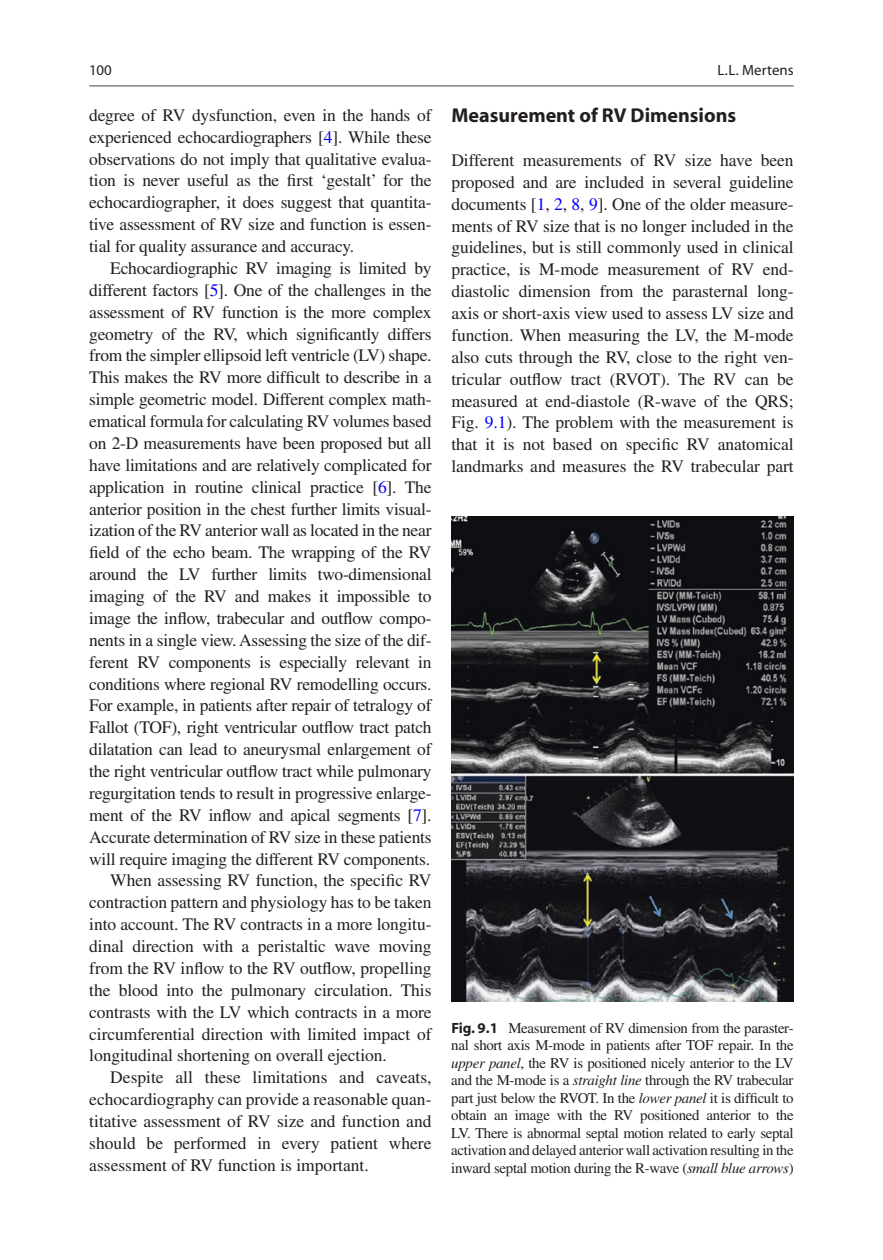
<style>
.page{position:relative;width:883px;height:1260px;background:#fff}
.page>*{position:absolute;margin:0;border:0;box-sizing:border-box;transform-origin:0 0}
.t1{font:700 20.12px "Lbvtnt Myriad";color:#231f20}
.t2{font:17.5px/21.9px "Gfglxl Times";letter-spacing:-.015em;color:#231f20;text-align:justify}
.t3{font:14.88px/17.5px "Gfglxl Times";letter-spacing:-.02em;color:#231f20;text-align:justify}
.t4{font:14.88px "Jlfkbc Myriad";letter-spacing:.01em;color:#231f20}
.t5{font:14.88px "Hhcthw Myriad";color:#231f20}
.s1{color:#0000fa}
.s2{font-family:"Lbvtnt Myriad";font-weight:700}
.s3{font-family:"Mtbrfl Times";font-style:italic}
</style>
<div class="page">
<img style="left:451px;top:516px;width:343px;height:486px">
<hr style="left:89px;top:85px;width:705px;height:2px;background:#939598">
<p class="t5" style="left:89px;top:63px;width:24px">100</p>
<p class="t2" style="left:89px;top:104px;width:344px">degree of RV dysfunction, even in the hands of experienced echocardiographers [<span class="s1">4</span>]. While these observations do not imply that qualitative evalua&shy;tion is never useful as the first ‘gestalt’ for the echocardiographer, it does suggest that quantita&shy;tive assessment of RV size and function is essen&shy;tial for quality assurance and accuracy.</p>
<p class="t2" style="left:110px;top:257px;width:323px">Echocardiographic RV imaging is limited by</p>
<p class="t2" style="left:89px;top:279px;width:344px">different factors [<span class="s1">5</span>]. One of the challenges in the</p>
<p class="t2" style="left:89px;top:301px;width:344px">assessment of RV function is the more complex</p>
<p class="t2" style="left:89px;top:323px;width:344px">geometry of the RV, which significantly differs</p>
<p class="t2" style="left:89px;top:345px;width:344px">from the simpler ellipsoid left ventricle (LV) shape.</p>
<p class="t2" style="left:89px;top:366px;width:344px">This makes the RV more difficult to describe in a</p>
<p class="t2" style="left:89px;top:388px;width:344px">simple geometric model. Different complex math-</p>
<p class="t2" style="left:89px;top:410px;width:344px">ematical formula for calculating RV volumes based</p>
<p class="t2" style="left:89px;top:432px;width:344px">on 2-D measurements have been proposed but all</p>
<p class="t2" style="left:89px;top:454px;width:344px">have limitations and are relatively complicated for</p>
<p class="t2" style="left:89px;top:476px;width:344px">application in routine clinical practice [<span class="s1">6</span>]. The</p>
<p class="t2" style="left:89px;top:498px;width:344px">anterior position in the chest further limits visual-</p>
<p class="t2" style="left:89px;top:520px;width:344px">ization of the RV anterior wall as located in the near</p>
<p class="t2" style="left:89px;top:541px;width:344px">field of the echo beam. The wrapping of the RV</p>
<p class="t2" style="left:89px;top:563px;width:344px">around the LV further limits two-dimensional</p>
<p class="t2" style="left:89px;top:585px;width:344px">imaging of the RV and makes it impossible to</p>
<p class="t2" style="left:89px;top:607px;width:344px">image the inflow, trabecular and outflow compo-</p>
<p class="t2" style="left:89px;top:629px;width:344px">nents in a single view. Assessing the size of the dif-</p>
<p class="t2" style="left:89px;top:651px;width:344px">ferent RV components is especially relevant in</p>
<p class="t2" style="left:89px;top:673px;width:344px">conditions where regional RV remodelling occurs.</p>
<p class="t2" style="left:89px;top:695px;width:344px">For example, in patients after repair of tetralogy of</p>
<p class="t2" style="left:89px;top:716px;width:344px">Fallot (TOF), right ventricular outflow tract patch</p>
<p class="t2" style="left:89px;top:738px;width:344px">dilatation can lead to aneurysmal enlargement of</p>
<p class="t2" style="left:89px;top:760px;width:344px">the right ventricular outflow tract while pulmonary</p>
<p class="t2" style="left:89px;top:782px;width:344px">regurgitation tends to result in progressive enlarge-</p>
<p class="t2" style="left:89px;top:804px;width:344px">ment of the RV inflow and apical segments [<span class="s1">7</span>].</p>
<p class="t2" style="left:89px;top:826px;width:344px">Accurate determination of RV size in these patients</p>
<p class="t2" style="left:89px;top:848px;width:342px">will require imaging the different RV components.</p>
<p class="t2" style="left:110px;top:870px;width:323px">When assessing RV function, the specific RV</p>
<p class="t2" style="left:89px;top:891px;width:344px">contraction pattern and physiology has to be taken</p>
<p class="t2" style="left:89px;top:913px;width:344px">into account. The RV contracts in a more longitu-</p>
<p class="t2" style="left:89px;top:935px;width:344px">dinal direction with a peristaltic wave moving</p>
<p class="t2" style="left:89px;top:957px;width:344px">from the RV inflow to the RV outflow, propelling</p>
<p class="t2" style="left:89px;top:979px;width:344px">the blood into the pulmonary circulation. This</p>
<p class="t2" style="left:89px;top:1001px;width:344px">contrasts with the LV which contracts in a more</p>
<p class="t2" style="left:89px;top:1023px;width:344px">circumferential direction with limited impact of</p>
<p class="t2" style="left:89px;top:1045px;width:299px">longitudinal shortening on overall ejection.</p>
<p class="t2" style="left:110px;top:1066px;width:323px">Despite all these limitations and caveats,</p>
<p class="t2" style="left:89px;top:1088px;width:344px">echocardiography can provide a reasonable quan-</p>
<p class="t2" style="left:89px;top:1110px;width:344px">titative assessment of RV size and function and</p>
<p class="t2" style="left:89px;top:1132px;width:344px">should be performed in every patient where</p>
<p class="t2" style="left:89px;top:1154px;width:281px">assessment of RV function is important.</p>
<p class="t4" style="left:718px;top:63px;width:78px">L.L. Mertens</p>
<p class="t1" style="left:451px;top:105px;width:286px">Measurement of RV Dimensions</p>
<p class="t2" style="left:451px;top:149px;width:344px">Different measurements of RV size have been proposed and are included in several guideline documents [<span class="s1">1</span>, <span class="s1">2</span>, <span class="s1">8</span>, <span class="s1">9</span>]. One of the older measure&shy;ments of RV size that is no longer included in the guidelines, but is still commonly used in clinical practice, is M-mode measurement of RV end&shy;diastolic dimension from the parasternal long&shy;axis or short-axis view used to assess LV size and function. When measuring the LV, the M-mode also cuts through the RV, close to the right ven&shy;tricular outflow tract (RVOT). The RV can be measured at end-diastole (R-wave of the QRS; Fig. <span class="s1">9.1</span>). The problem with the measurement is that it is not based on specific RV anatomical landmarks and measures the RV trabecular part</p>
<p class="t3" style="left:451px;top:1019px;width:344px"><span class="s2">Fig. 9.1</span> Measurement of RV dimension from the paraster&shy;nal short axis M-mode in patients after TOF repair. In the <span class="s3">upper panel</span>, the RV is positioned nicely anterior to the LV and the M-mode is a <span class="s3">straight line</span> through the RV trabecular part just below the RVOT. In the <span class="s3">lower panel</span> it is difficult to obtain an image with the RV positioned anterior to the LV. There is abnormal septal motion related to early septal activation and delayed anterior wall activation resulting in the inward septal motion during the R-wave (<span class="s3">small blue arrows</span>)</p>
</div>
